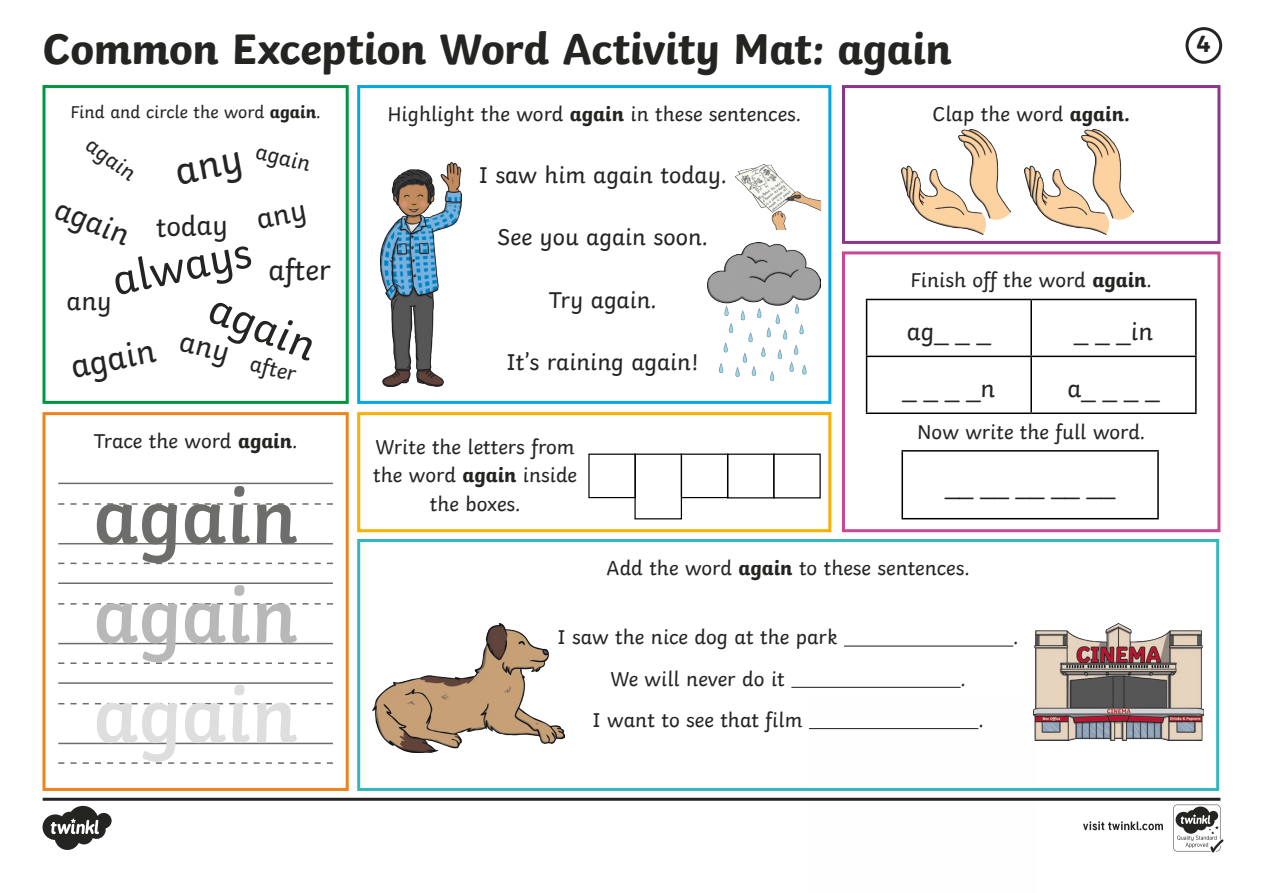
<style>
.page{position:relative;width:1263px;height:893px;background:#fff}
.page>*{position:absolute;margin:0;border:0;box-sizing:border-box;transform-origin:0 0}
.Underline{font:600 81px "Twinkl";color:#6d6d6c}
.Underline-2{font:600 81px "Twinkl";color:#b9b8b8}
.Underline-3{font:600 81px "Twinkl";color:#dedede}
.Heading{font:700 45px "Twinkl";letter-spacing:-.01em;color:#242422}
.Underline-4{font:45px "Twinkl";color:#242422}
.Underline-5{font:34.5px "Twinkl";color:#242422}
.Underline-6{font:31.5px "Twinkl";color:#242422}
.Underline-7{font:30px "Twinkl";color:#242422}
.Underline-8{font:28.5px "Twinkl";color:#242422}
.Underline-9{font:27px "Twinkl";color:#242422}
.Underline-10{font:25.5px "Arial";color:#242422}
.Body_Copy{font:24px "Twinkl";color:#242422}
.Mat_Number{font:700 24px "Twinkl";color:#242422}
.Underline-11{font:22.5px "Twinkl";color:#242422}
.Body_Copy-2{font:21px/28.5px "Twinkl";color:#242422;text-align:center}
.Underline-12{font:21px "Twinkl";color:#242422}
.Body_Copy-3{font:18px "Twinkl";color:#242422}
.s1{font-weight:700}
.s2{font-family:"Twinkl"}
</style>
<div class="page">
<svg style="left:43px;top:798px;width:1180px;height:54px"></svg>
<div style="left:42px;top:85px;width:307px;height:319px;border:3px solid #009641"></div>
<div style="left:634px;top:454px;width:48px;height:65px;border:1px solid #000"></div>
<div style="left:357px;top:85px;width:474px;height:319px;border:3px solid #00a8e7"></div>
<div style="left:42px;top:412px;width:307px;height:379px;border:3px solid #f0821a"></div>
<hr style="left:844px;top:645px;width:169px;height:2px;background:#242422">
<hr style="left:791px;top:687px;width:170px;height:1px;background:#242422">
<hr style="left:809px;top:728px;width:169px;height:1px;background:#242422">
<div style="left:357px;top:539px;width:862px;height:252px;border:3px solid #31b7bc"></div>
<div style="left:842px;top:85px;width:378px;height:159px;border:3px solid #8c368b"></div>
<div style="left:842px;top:251px;width:378px;height:281px;border:3px solid #cb4793"></div>
<div style="left:1185px;top:27px;width:37px;height:37px;border:3px solid #242422;border-radius:50%"></div>
<div style="left:357px;top:412px;width:474px;height:120px;border:3px solid #f9b000"></div>
<img style="left:901px;top:129px;width:110px;height:106px">
<img style="left:1025px;top:129px;width:109px;height:106px">
<div style="left:727px;top:454px;width:47px;height:44px;border:1px solid #000"></div>
<div style="left:588px;top:454px;width:48px;height:44px;border:1px solid #000"></div>
<div style="left:681px;top:454px;width:47px;height:44px;border:1px solid #000"></div>
<hr style="left:866px;top:299px;width:165px;height:1px;background:#000">
<hr style="left:866px;top:300px;width:1px;height:56px;background:#000">
<hr style="left:1031px;top:299px;width:165px;height:1px;background:#000">
<hr style="left:1030px;top:300px;width:2px;height:56px;background:#000">
<hr style="left:1195px;top:300px;width:1px;height:56px;background:#000">
<hr style="left:866px;top:356px;width:165px;height:1px;background:#000">
<hr style="left:866px;top:357px;width:1px;height:55px;background:#000">
<hr style="left:1031px;top:356px;width:165px;height:1px;background:#000">
<hr style="left:1030px;top:357px;width:2px;height:55px;background:#000">
<hr style="left:1195px;top:357px;width:1px;height:55px;background:#000">
<hr style="left:866px;top:412px;width:165px;height:2px;background:#000">
<hr style="left:1031px;top:412px;width:165px;height:2px;background:#000">
<hr style="left:901px;top:450px;width:258px;height:2px;background:#000">
<hr style="left:901px;top:452px;width:2px;height:66px;background:#000">
<hr style="left:1157px;top:452px;width:2px;height:66px;background:#000">
<hr style="left:901px;top:518px;width:258px;height:1px;background:#000">
<hr style="left:58px;top:543px;width:275px;height:1px;background:#6d6d6c">
<svg style="left:58px;top:503px;width:275px;height:2px"></svg>
<hr style="left:58px;top:483px;width:275px;height:1px;background:#6d6d6c">
<svg style="left:58px;top:563px;width:275px;height:1px"></svg>
<hr style="left:58px;top:643px;width:275px;height:1px;background:#6d6d6c">
<svg style="left:58px;top:603px;width:275px;height:2px"></svg>
<hr style="left:58px;top:582px;width:275px;height:2px;background:#6d6d6c">
<svg style="left:58px;top:662px;width:275px;height:2px"></svg>
<hr style="left:58px;top:743px;width:275px;height:1px;background:#6d6d6c">
<svg style="left:58px;top:703px;width:275px;height:1px"></svg>
<hr style="left:58px;top:682px;width:275px;height:2px;background:#6d6d6c">
<svg style="left:58px;top:762px;width:275px;height:2px"></svg>
<img style="left:707px;top:243px;width:114px;height:139px">
<div style="left:773px;top:454px;width:48px;height:44px;border:1px solid #000"></div>
<img style="left:380px;top:162px;width:82px;height:224px">
<img style="left:736px;top:164px;width:85px;height:65px">
<img style="left:372px;top:623px;width:192px;height:130px">
<img style="left:1033px;top:623px;width:170px;height:118px">
<p class="Heading" style="left:42px;top:12px;width:911px">Common Exception Word Activity Mat: again</p>
<p class="Mat_Number" style="left:1196px;top:24px;width:16px">4</p>
<p class="Body_Copy-3" style="left:70px;top:98px;width:252px">Find and circle the word <span class="s1">again</span>.</p>
<p class="Body_Copy-2" style="left:387px;top:98px;width:415px">Highlight the word <span class="s1">again</span> in these sentences.</p>
<p class="Body_Copy" style="left:479px;top:156px;width:250px">I saw him again today.</p>
<p class="Body_Copy" style="left:498px;top:219px;width:212px">See you again soon.</p>
<p class="Body_Copy" style="left:549px;top:281px;width:109px">Try again.</p>
<p class="Body_Copy" style="left:506px;top:343px;width:194px">It’s raining again!</p>
<p class="Underline-11" style="left:99px;top:128px;width:58px;rotate:36deg">again</p>
<p class="Underline-11" style="left:260px;top:134px;width:58px;rotate:14deg">again</p>
<p class="Underline-8" style="left:155px;top:205px;width:74px;rotate:-2deg">today</p>
<p class="Underline-6" style="left:65px;top:184px;width:80px;rotate:22deg">again</p>
<p class="Underline-4" style="left:106px;top:247px;width:142px;rotate:-12deg">always</p>
<p class="Underline-7" style="left:269px;top:247px;width:64px">after</p>
<p class="Underline-9" style="left:67px;top:280px;width:47px">any</p>
<p class="Underline-5" style="left:65px;top:341px;width:87px;rotate:-12deg">again</p>
<p class="Underline-4" style="left:224px;top:273px;width:114px;rotate:22deg">again</p>
<p class="Underline-11" style="left:255px;top:346px;width:48px;rotate:14deg">after</p>
<p class="Underline-12" style="left:932px;top:98px;width:199px">Clap the word <span class="s1">again.</span></p>
<p class="Body_Copy-2" style="left:911px;top:264px;width:243px">Finish off the word <span class="s1">again</span>.</p>
<p class="Underline-10" style="left:907px;top:313px;width:86px"><span class="s2">ag</span>_ _ _</p>
<p class="Underline-10" style="left:1074px;top:313px;width:80px">_ _ _<span class="s2">in</span></p>
<p class="Underline-10" style="left:902px;top:370px;width:94px">_ _ _ _<span class="s2">n</span></p>
<p class="Underline-10" style="left:1067px;top:370px;width:93px"><span class="s2">a</span>_ _ _ _</p>
<p class="Underline-12" style="left:94px;top:425px;width:205px">Trace the word <span class="s1">again</span>.</p>
<p class="Underline" style="left:93px;top:452px;width:206px">again</p>
<p class="Underline-2" style="left:93px;top:551px;width:206px">again</p>
<p class="Underline-3" style="left:93px;top:650px;width:206px">again</p>
<p class="Body_Copy-2" style="left:373px;top:430px;width:205px">Write the letters from the word <span class="s1">again</span> inside the boxes.</p>
<p class="Body_Copy-2" style="left:917px;top:416px;width:230px">Now write the full word.</p>
<p class="Underline-10" style="left:945px;top:467px;width:172px">__ __ __ __ __</p>
<p class="Body_Copy-2" style="left:607px;top:552px;width:365px">Add the word <span class="s1">again</span> to these sentences.</p>
<p class="Body_Copy-2" style="left:558px;top:621px;width:281px">I saw the nice dog at the park</p>
<p class="Body_Copy-2" style="left:610px;top:663px;width:176px">We will never do it</p>
<p class="Body_Copy-2" style="left:593px;top:704px;width:211px">I want to see that film</p>
<p class="Body_Copy-2" style="left:961px;top:663px;width:7px">.</p>
<p class="Body_Copy-2" style="left:978px;top:704px;width:7px">.</p>
<p class="Body_Copy-2" style="left:1013px;top:621px;width:7px">.</p>
</div>
